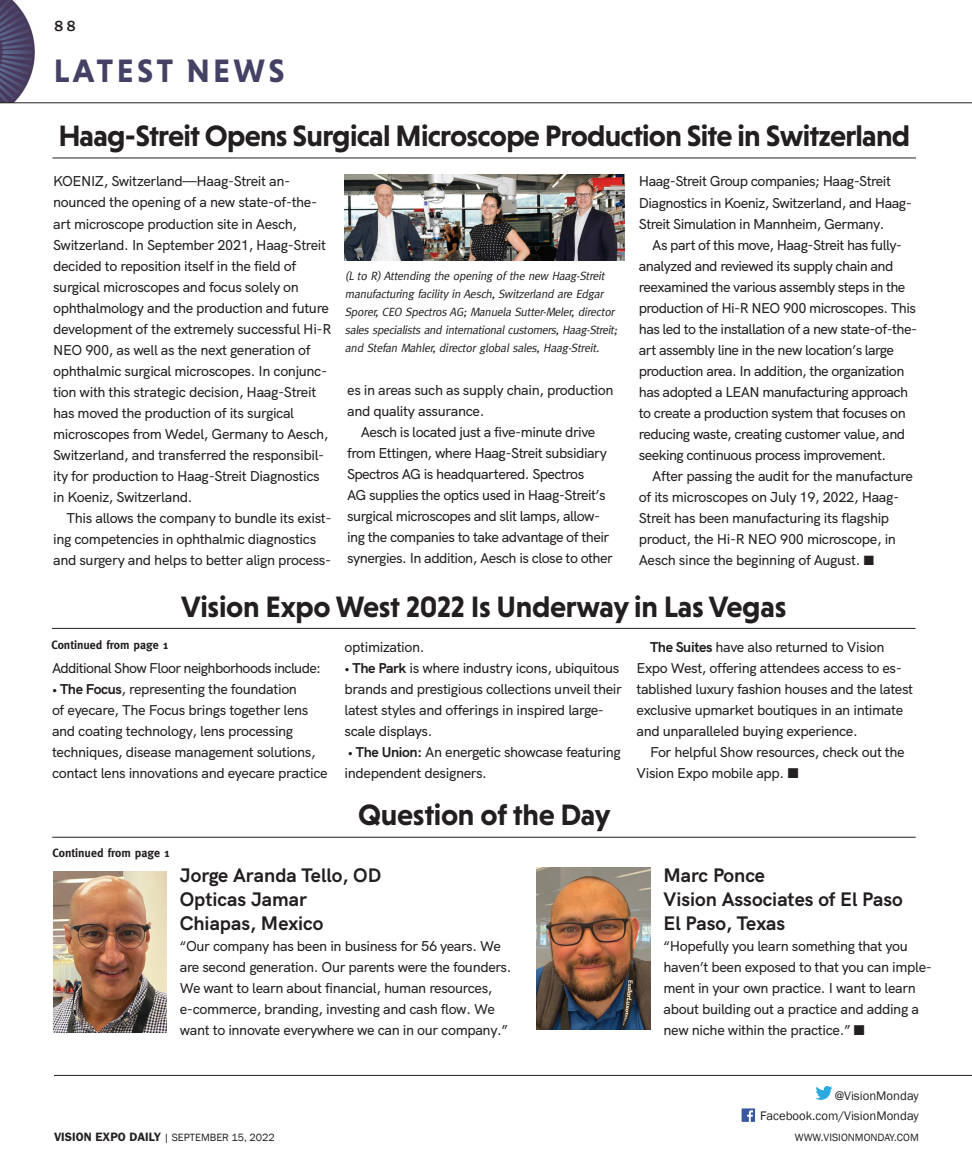
<style>
.page{position:relative;width:972px;height:1175px;background:#fff}
.page>*{position:absolute;margin:0;border:0;box-sizing:border-box;transform-origin:0 0}
.t1{font:700 33px "Niveau Grotesk";letter-spacing:.1em;color:#454164}
.t2{font:700 30px "Niveau Grotesk";letter-spacing:-.025em;color:#231f20}
.t3{font:700 19.5px/24px "HK Grotesk";color:#231f20}
.t4{font:500 15px "Franklin Gothic";color:#231f20}
.t5{font:500 14.25px/21px "HK Grotesk";letter-spacing:-.025em;color:#231f20}
.t6{font:500 14.25px "HK Grotesk";letter-spacing:-.045em;color:#231f20}
.t7{font:12.75px "Franklin Gothic";color:#231f20}
.t8{font:italic 12px/18px "Meta";color:#231f20}
.t9{font:700 12px "Meta";color:#231f20}
.t10{font:10.8px "Franklin Gothic";color:#231f20}
.s1{font-weight:700}
.s2{font-weight:600;font-size:12.15px}
</style>
<div class="page">
<img style="left:0;top:0;width:35px;height:102px">
<hr style="left:54px;top:1075px;width:918px;height:1px;background:#231f20">
<svg style="left:742px;top:1108px;width:13px;height:13px"></svg>
<svg style="left:815px;top:1086px;width:18px;height:13px"></svg>
<hr style="left:52px;top:628px;width:864px;height:1px;background:#231f20">
<hr style="left:0;top:102px;width:972px;height:1px;background:#231f20">
<hr style="left:52px;top:158px;width:864px;height:1px;background:#231f20">
<hr style="left:52px;top:837px;width:864px;height:1px;background:#231f20">
<img style="left:53px;top:871px;width:113px;height:161px">
<img style="left:345px;top:174px;width:280px;height:86px">
<img style="left:537px;top:867px;width:113px;height:162px">
<p class="t4" style="left:54px;top:17px;width:23px">88</p>
<h1 class="t1" style="left:54px;top:59px;width:232px">LATEST NEWS</h1>
<h2 class="t2" style="left:58px;top:125px;width:853px">Haag-Streit Opens Surgical Microscope Production Site in Switzerland</h2>
<p class="t5" style="left:53px;top:172px;width:280px">KOENIZ, Switzerland—Haag-Streit an&shy;nounced the opening of a new state-of-the&shy;art microscope production site in Aesch, Switzerland. In September 2021, Haag-Streit decided to reposition itself in the field of surgical microscopes and focus solely on ophthalmology and the production and future development of the extremely successful Hi-R NEO 900, as well as the next generation of ophthalmic surgical microscopes. In conjunc&shy;tion with this strategic decision, Haag-Streit has moved the production of its surgical microscopes from Wedel, Germany to Aesch, Switzerland, and transferred the responsibil&shy;ity for production to Haag-Streit Diagnostics in Koeniz, Switzerland.</p>
<p class="t5" style="left:53px;top:508px;width:280px;text-indent:14px">This allows the company to bundle its exist&shy;ing competencies in ophthalmic diagnostics and surgery and helps to better align process-</p>
<p class="t5" style="left:639px;top:172px;width:275px">Haag-Streit Group companies; Haag-Streit<br>Diagnostics in Koeniz, Switzerland, and Haag-<br>Streit Simulation in Mannheim, Germany.</p>
<p class="t5" style="left:639px;top:235px;width:280px;text-indent:14px">As part of this move, Haag-Streit has fully&shy;analyzed and reviewed its supply chain and reexamined the various assembly steps in the production of Hi-R NEO 900 microscopes. This has led to the installation of a new state-of-the&shy;art assembly line in the new location’s large production area. In addition, the organization has adopted a LEAN manufacturing approach to create a production system that focuses on reducing waste, creating customer value, and seeking continuous process improvement.</p>
<p class="t5" style="left:639px;top:466px;width:276px;text-indent:14px">After passing the audit for the manufacture of its microscopes on July 19, 2022, Haag-Streit has been manufacturing its flagship product, the Hi-R NEO 900 microscope, in Aesch since the beginning of August. ■</p>
<p class="t8" style="left:345px;top:267px;width:276px">(L to R) Attending the opening of the new Haag-Streit manufacturing facility in Aesch, Switzerland are Edgar Sporer, CEO Spectros AG; Manuela Sutter-Meler, director sales specialists and international customers, Haag-Streit; and Stefan Mahler, director global sales, Haag-Streit.</p>
<p class="t5" style="left:347px;top:380px;width:268px">es in areas such as supply chain, production and quality assurance.</p>
<p class="t5" style="left:347px;top:422px;width:267px;text-indent:14px">Aesch is located just a five-minute drive from Ettingen, where Haag-Streit subsidiary Spectros AG is headquartered. Spectros<br>AG supplies the optics used in Haag-Streit’s surgical microscopes and slit lamps, allow&shy;ing the companies to take advantage of their synergies. In addition, Aesch is close to other</p>
<h2 class="t2" style="left:181px;top:596px;width:607px">Vision Expo West 2022 Is Underway in Las Vegas</h2>
<p class="t9" style="left:51px;top:639px;width:118px">Continued from page 1</p>
<p class="t5" style="left:345px;top:637px;width:82px">optimization.</p>
<p class="t5" style="left:345px;top:658px;width:279px"><span class="s1">• The Park</span> is where industry icons, ubiquitous brands and prestigious collections unveil their latest styles and offerings in inspired large&shy;scale displays.</p>
<p class="t5" style="left:345px;top:742px;width:278px"><span class="s1">• The Union:</span> An energetic showcase featuring independent designers.</p>
<p class="t6" style="left:52px;top:662px;width:271px">Additional Show Floor neighborhoods include:</p>
<p class="t5" style="left:52px;top:680px;width:277px"><span class="s1">• The Focus</span>, representing the foundation<br>of eyecare, The Focus brings together lens and coating technology, lens processing techniques, disease management solutions, contact lens innovations and eyecare practice</p>
<p class="t9" style="left:53px;top:847px;width:118px">Continued from page 1</p>
<h2 class="t2" style="left:358px;top:804px;width:254px">Question of the Day</h2>
<h3 class="t3" style="left:180px;top:865px;width:203px">Jorge Aranda Tello, OD<br>Opticas Jamar<br>Chiapas, Mexico</h3>
<p class="t5" style="left:180px;top:937px;width:333px">“Our company has been in business for 56 years. We are second generation. Our parents were the founders.<br>We want to learn about financial, human resources, e-commerce, branding, investing and cash flow. We want to innovate everywhere we can in our company.”</p>
<p class="t5" style="left:637px;top:637px;width:278px;text-indent:13px"><span class="s1">The Suites</span> have also returned to Vision Expo West, offering attendees access to es&shy;tablished luxury fashion houses and the latest exclusive upmarket boutiques in an intimate and unparalleled buying experience.</p>
<p class="t5" style="left:637px;top:742px;width:270px;text-indent:14px">For helpful Show resources, check out the<br>Vision Expo mobile app. ■</p>
<h3 class="t3" style="left:664px;top:865px;width:241px">Marc Ponce<br>Vision Associates of El Paso<br>El Paso, Texas</h3>
<p class="t5" style="left:664px;top:937px;width:270px">“Hopefully you learn something that you haven’t been exposed to that you can imple&shy;ment in your own practice. I want to learn about building out a practice and adding a new niche within the practice.” ■</p>
<p class="t7" style="left:835px;top:1087px;width:86px">@VisionMonday</p>
<p class="t7" style="left:760px;top:1108px;width:160px">Facebook.com/VisionMonday</p>
<p class="t10" style="left:54px;top:1130px;width:222px"><span class="s2">VISION EXPO DAILY</span> | SEPTEMBER 15, 2022</p>
<p class="t10" style="left:795px;top:1130px;width:125px">WWW.VISIONMONDAY.COM</p>
</div>
